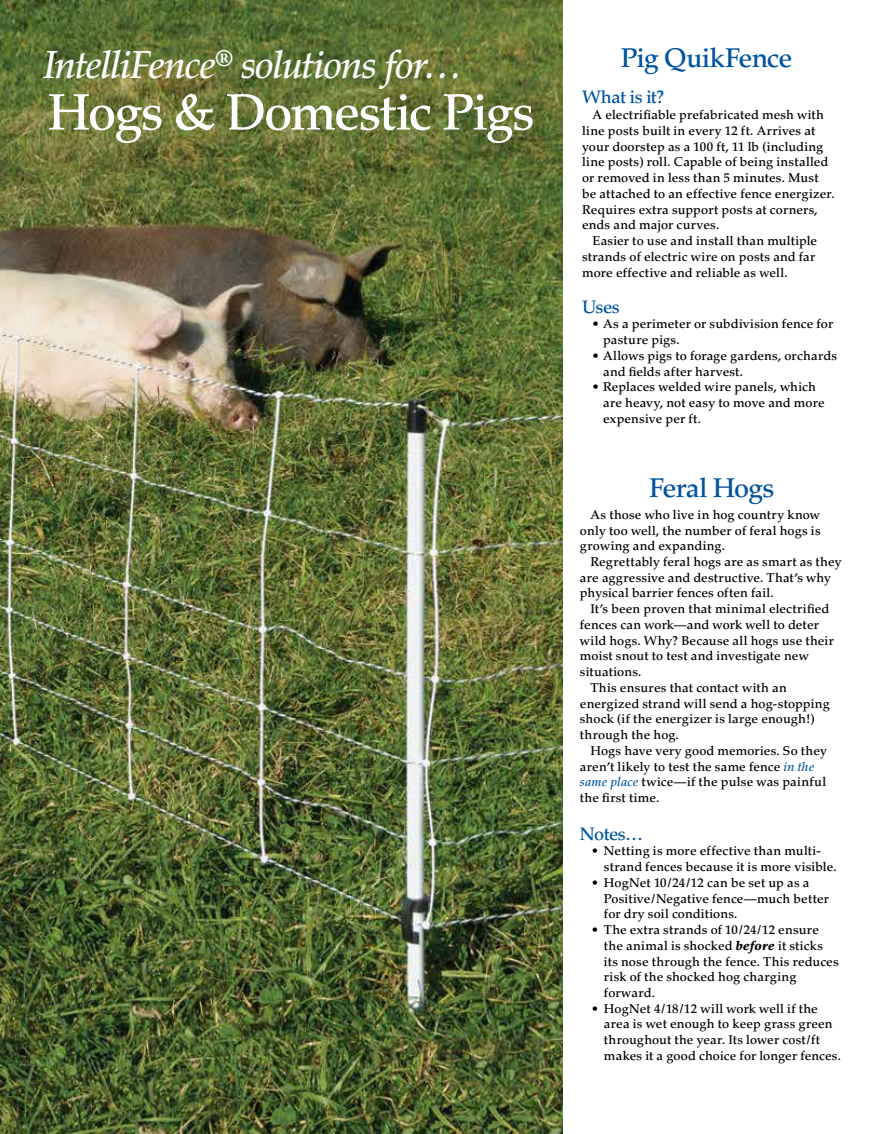
<style>
.page{position:relative;width:891px;height:1134px;background:#fff}
.page>*{position:absolute;margin:0;border:0;box-sizing:border-box;transform-origin:0 0}
.t1{font:500 51px "Palatino";letter-spacing:-.04em;color:#fff}
.t2{font:italic 500 39px "Palatino";letter-spacing:-.03em;color:#fff}
.t3{font:500 27px "Palatino";letter-spacing:-.035em;color:#00549e}
.t4{font:500 18px "Palatino";letter-spacing:-.03em;color:#00549e}
.t5{font:500 12.75px/15.8px "Palatino";letter-spacing:.01em;color:#000}
.s1{font-style:italic;color:#00539c}
.s2{font-weight:900;font-style:italic}
</style>
<div class="page">
<img style="left:0;top:0;width:563px;height:1134px">
<h2 class="t2" style="left:43px;top:42px;width:420px">IntelliFence<sup>®</sup> solutions for…</h2>
<h1 class="t1" style="left:48px;top:82px;width:489px">Hogs &amp; Domestic Pigs</h1>
<h3 class="t3" style="left:621px;top:42px;width:173px">Pig QuikFence</h3>
<h3 class="t4" style="left:582px;top:87px;width:84px">What is it?</h3>
<p class="t5" style="left:582px;top:107px;width:254px;text-indent:11px">A electrifiable prefabricated mesh with line posts built in every 12 ft. Arrives at your doorstep as a 100 ft, 11 lb (including line posts) roll. Capable of being installed or removed in less than 5 minutes. Must be attached to an effective fence energizer.<br>Requires extra support posts at corners, ends and major curves.</p>
<p class="t5" style="left:582px;top:233px;width:237px;text-indent:11px">Easier to use and install than multiple strands of electric wire on posts and far more effective and reliable as well.</p>
<h3 class="t4" style="left:582px;top:296px;width:39px">Uses</h3>
<p class="t5" style="left:603px;top:316px;width:232px;text-indent:-11px">• As a perimeter or subdivision fence for pasture pigs.</p>
<p class="t5" style="left:603px;top:348px;width:236px;text-indent:-11px">• Allows pigs to forage gardens, orchards and fields after harvest.</p>
<p class="t5" style="left:603px;top:379px;width:223px;text-indent:-11px">• Replaces welded wire panels, which are heavy, not easy to move and more expensive per ft.</p>
<h3 class="t3" style="left:649px;top:472px;width:127px">Feral Hogs</h3>
<p class="t5" style="left:580px;top:507px;width:242px;text-align:justify;text-indent:11px">As those who live in hog country know only too well, the number of feral hogs is growing and expanding.</p>
<p class="t5" style="left:580px;top:554px;width:263px;text-indent:11px">Regrettably feral hogs are as smart as they are aggressive and destructive. That’s why physical barrier fences often fail.</p>
<p class="t5" style="left:590px;top:601px;width:240px">It’s been proven that minimal electrified</p>
<p class="t5" style="left:580px;top:617px;width:241px">fences can work—and work well to deter</p>
<p class="t5" style="left:580px;top:633px;width:256px">wild hogs. Why? Because all hogs use their</p>
<p class="t5" style="left:580px;top:648px;width:230px">moist snout to test and investigate new</p>
<p class="t5" style="left:580px;top:664px;width:63px">situations.</p>
<p class="t5" style="left:590px;top:680px;width:198px">This ensures that contact with an</p>
<p class="t5" style="left:580px;top:696px;width:251px">energized strand will send a hog-stopping</p>
<p class="t5" style="left:580px;top:711px;width:236px">shock (if the energizer is large enough!)</p>
<p class="t5" style="left:580px;top:727px;width:100px">through the hog.</p>
<p class="t5" style="left:590px;top:743px;width:238px">Hogs have very good memories. So they</p>
<p class="t5" style="left:580px;top:759px;width:236px">aren’t likely to test the same fence <span class="s1">in the</span></p>
<p class="t5" style="left:580px;top:774px;width:248px"><span class="s1">same place</span> twice—if the pulse was painful</p>
<p class="t5" style="left:580px;top:790px;width:81px">the first time.</p>
<h3 class="t4" style="left:580px;top:823px;width:65px">Notes…</h3>
<p class="t5" style="left:604px;top:843px;width:234px;text-indent:-12px">• Netting is more effective than multi&shy;strand fences because it is more visible.</p>
<p class="t5" style="left:604px;top:875px;width:227px;text-indent:-12px">• HogNet 10/24/12 can be set up as a<br>Positive/Negative fence—much better for dry soil conditions.</p>
<p class="t5" style="left:604px;top:922px;width:236px;text-indent:-12px">• The extra strands of 10/24/12 ensure the animal is shocked <span class="s2">before</span> it sticks its nose through the fence. This reduces risk of the shocked hog charging forward.</p>
<p class="t5" style="left:604px;top:1001px;width:239px;text-indent:-12px">• HogNet 4/18/12 will work well if the area is wet enough to keep grass green throughout the year. Its lower cost/ft makes it a good choice for longer fences.</p>
</div>
